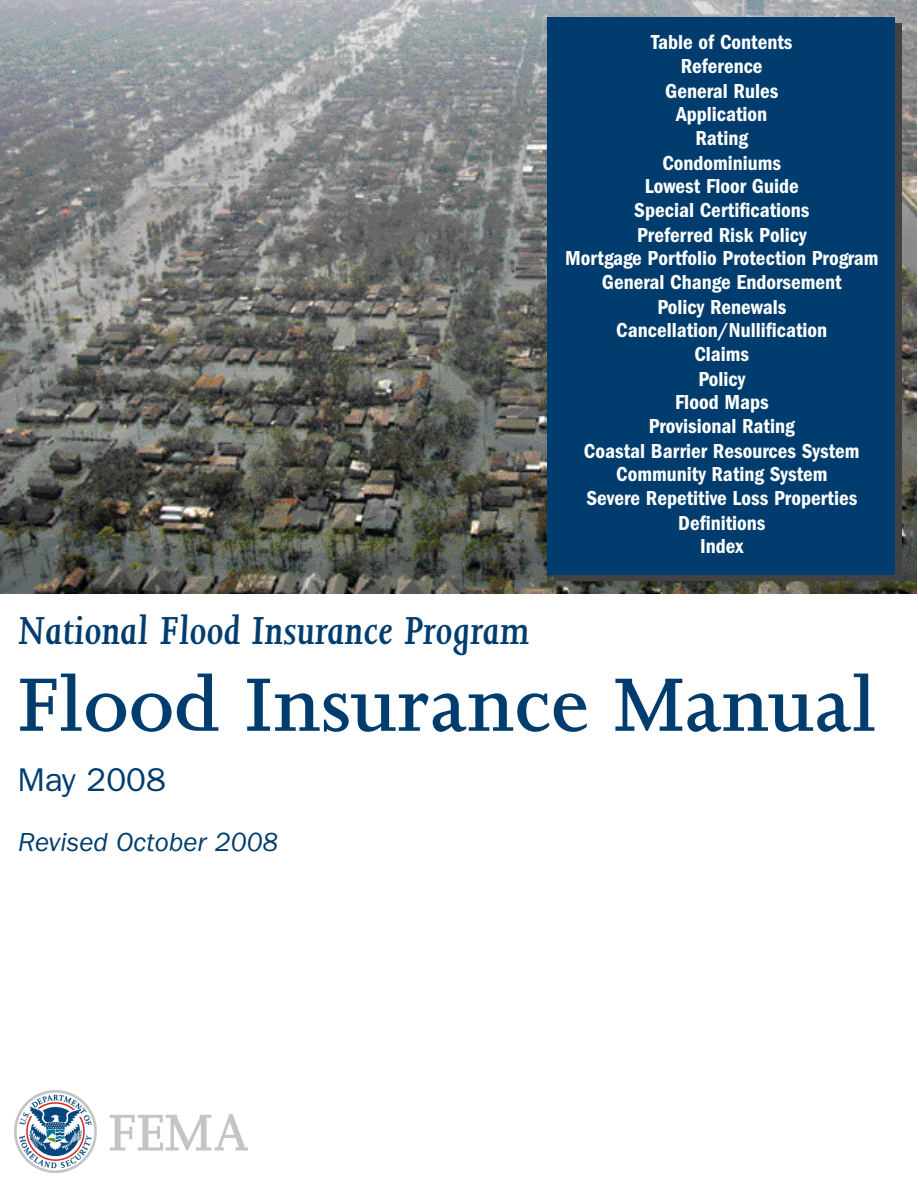
<style>
.page{position:relative;width:918px;height:1188px;background:#fff}
.page>*{position:absolute;margin:0;border:0;box-sizing:border-box;transform-origin:0 0}
.t1{font:600 87px "Joanna";color:#003d6e}
.t2{font:italic 600 45px "Joanna";color:#003d6e}
.t3{font:33px "Franklin Gothic";color:#003d6e}
.t4{font:italic 27px "Franklin Gothic";color:#003d6e}
.t5{font:600 condensed 21px/24px "Franklin Gothic";color:#fff;text-align:center}
</style>
<div class="page">
<img style="left:0;top:0;width:917px;height:594px">
<div style="left:555px;top:24px;width:347px;height:557px;background:#424242"></div>
<img style="left:14px;top:1090px;width:233px;height:83px">
<div style="left:548px;top:18px;width:347px;height:557px;background:#003d6e"></div>
<p class="t5" style="left:565px;top:32px;width:315px">Table of Contents<br>Reference<br>General Rules<br>Application<br>Rating<br>Condominiums<br>Lowest Floor Guide<br>Special Certifications<br>Preferred Risk Policy<br>Mortgage Portfolio Protection Program<br>General Change Endorsement<br>Policy Renewals<br>Cancellation/Nullification<br>Claims<br>Policy<br>Flood Maps<br>Provisional Rating<br>Coastal Barrier Resources System<br>Community Rating System<br>Severe Repetitive Loss Properties<br>Definitions<br>Index</p>
<h2 class="t2" style="left:18px;top:614px;width:513px">National Flood Insurance Program</h2>
<h1 class="t1" style="left:18px;top:674px;width:860px">Flood Insurance Manual</h1>
<h3 class="t3" style="left:18px;top:768px;width:149px">May 2008</h3>
<p class="t4" style="left:18px;top:832px;width:262px">Revised October 2008</p>
</div>
